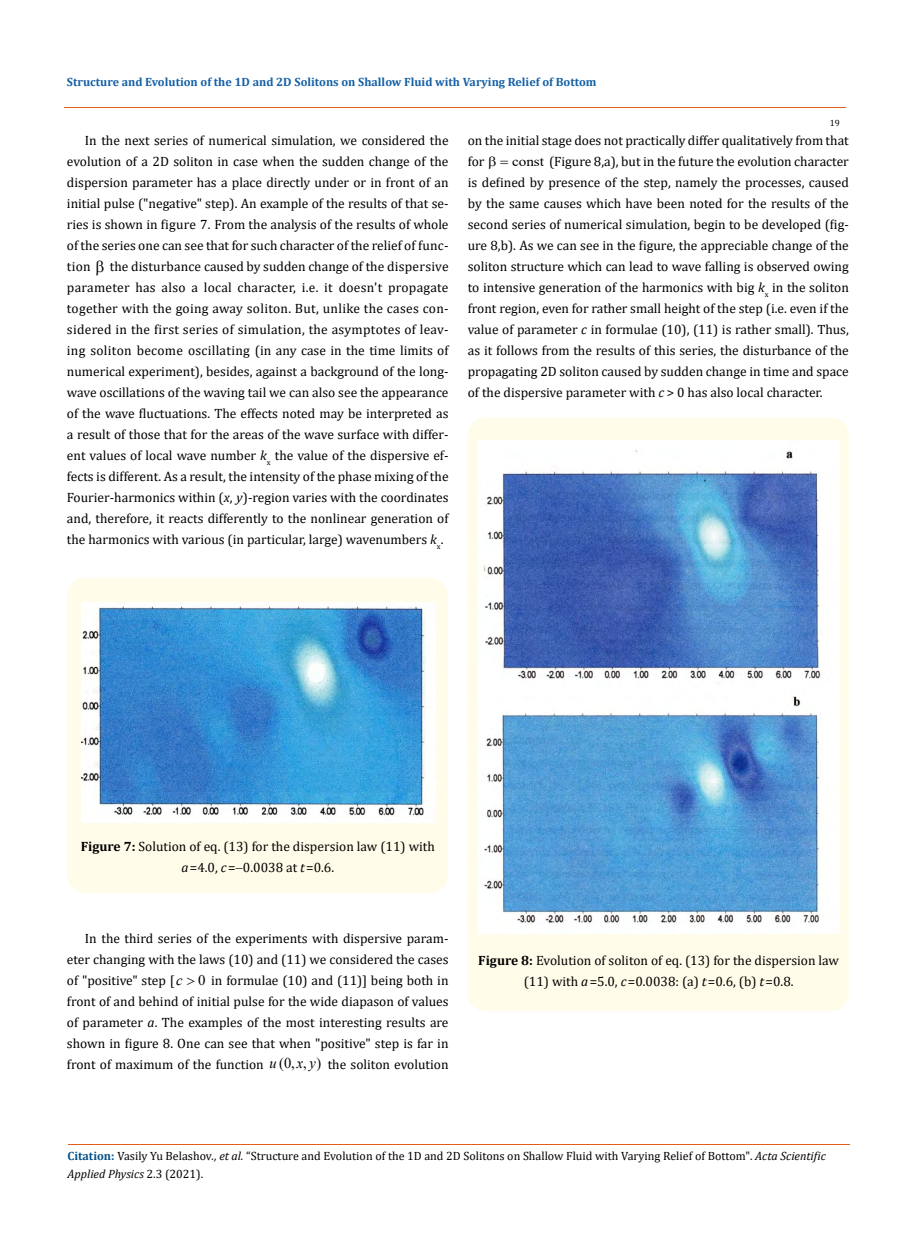
<style>
.page{position:relative;width:917px;height:1242px;background:#fff}
.page>*{position:absolute;margin:0;border:0;box-sizing:border-box;transform-origin:0 0}
.t1{font:13.5px/21px "Cambria";color:#000;text-align:justify}
.t2{font:12px/18px "Cambria";color:#000}
.t3{font:700 12px "Cambria";color:#1560a6}
.t4{font:9px "Cambria";color:#000}
.s1{font-style:italic}
.s2{font-family:"Times New Roman";font-size:13.8px}
.s3{font-weight:700}
.s4{font-family:"Times New Roman";font-style:italic;font-size:14.85px}
.s5{font-family:"Times New Roman";font-size:14.85px}
.s6{font-family:"Times New Roman";font-style:italic;font-size:15px}
.s7{font-family:"Times New Roman";font-size:15px}
.s8{font-weight:700;color:#035089}
</style>
<div class="page">
<div style="left:67px;top:578px;width:381px;height:315px;background:#fffde9;border-radius:18px"></div>
<img style="left:81px;top:602px;width:354px;height:221px">
<div style="left:468px;top:418px;width:380px;height:593px;background:#fffde9;border-radius:18px"></div>
<img style="left:479px;top:441px;width:360px;height:492px">
<hr style="left:64px;top:108px;width:781px;height:1px;background:#e05d1a">
<hr style="left:68px;top:1144px;width:781px;height:1px;background:#e05d1a">
<p class="t3" style="left:67px;top:73px;width:531px">Structure and Evolution of the 1D and 2D Solitons on Shallow Fluid with Varying Relief of Bottom</p>
<p class="t4" style="left:829px;top:118px;width:11px">19</p>
<p class="t1" style="left:67px;top:130px;width:383px;text-indent:18px">In the next series of numerical simulation, we considered the evolution of a 2D soliton in case when the sudden change of the dispersion parameter has a place directly under or in front of an initial pulse ("negative" step). An example of the results of that se&shy;ries is shown in figure 7. From the analysis of the results of whole of the series one can see that for such character of the relief of func&shy;tion</p>
<p class="t1" style="left:67px;top:256px;width:383px;text-indent:43px">the disturbance caused by sudden change of the dispersive parameter has also a local character, i.e. it doesn't propagate together with the going away soliton. But, unlike the cases con&shy;sidered in the first series of simulation, the asymptotes of leav&shy;ing soliton become oscillating (in any case in the time limits of numerical experiment), besides, against a background of the long&shy;wave oscillations of the waving tail we can also see the appearance of the wave fluctuations. The effects noted may be interpreted as a result of those that for the areas of the wave surface with differ&shy;ent values of local wave number <span class="s1">k</span><sub>x</sub> the value of the dispersive ef&shy;fects is different. As a result, the intensity of the phase mixing of the Fourier-harmonics within (<span class="s1">x</span>, <span class="s1">y</span>)-region varies with the coordinates and, therefore, it reacts differently to the nonlinear generation of the harmonics with various (in particular, large) wavenumbers <span class="s1">k</span><sub>x</sub>.</p>
<p class="t1" style="left:468px;top:130px;width:382px">on the initial stage does not practically differ qualitatively from that for</p>
<p class="t1" style="left:468px;top:151px;width:382px;text-indent:44px"><span class="s2">const</span> (Figure 8,a), but in the future the evolution character is defined by presence of the step, namely the processes, caused by the same causes which have been noted for the results of the second series of numerical simulation, begin to be developed (fig&shy;ure 8,b). As we can see in the figure, the appreciable change of the soliton structure which can lead to wave falling is observed owing to intensive generation of the harmonics with big <span class="s1">k</span><sub>x</sub> in the soliton front region, even for rather small height of the step (i.e. even if the value of parameter <span class="s1">c</span> in formulae (10), (11) is rather small). Thus, as it follows from the results of this series, the disturbance of the propagating 2D soliton caused by sudden change in time and space of the dispersive parameter with <span class="s1">с</span> &gt; 0 has also local character.</p>
<p class="t1" style="left:81px;top:836px;width:355px;text-align:center"><span class="s3">Figure 7:</span> Solution of eq. (13) for the dispersion law (11) with <span class="s1">a</span>=4.0, <span class="s1">c</span>=−0.0038 at <span class="s1">t</span>=0.6.</p>
<p class="t1" style="left:67px;top:928px;width:383px;text-indent:18px">In the third series of the experiments with dispersive param&shy;eter changing with the laws (10) and (11) we considered the cases of "positive" step [ <span class="s4">c</span> <span class="s5">0</span> in formulae (10) and (11)] being both in front of and behind of initial pulse for the wide diapason of values of parameter <span class="s1">а</span>. The examples of the most interesting results are shown in figure 8. One can see that when "positive" step is far in front of maximum of the function <span class="s6">u</span> <span class="s7">(0,</span> <span class="s6">x</span><span class="s7">,</span> <span class="s6">y</span><span class="s7">)</span> the soliton evolution</p>
<p class="t1" style="left:478px;top:949px;width:362px;text-align:center"><span class="s3">Figure 8:</span> Evolution of soliton of eq. (13) for the dispersion law (11) with <span class="s1">a</span>=5.0, <span class="s1">c</span>=0.0038: (a) <span class="s1">t</span>=0.6, (b) <span class="s1">t</span>=0.8.</p>
<p class="t2" style="left:68px;top:1147px;width:759px"><span class="s8">Citation:</span> Vasily Yu Belashov<span class="s1">., et al.</span> “Structure and Evolution of the 1D and 2D Solitons on Shallow Fluid with Varying Relief of Bottom". <span class="s1">Acta Scientific<br>Applied Physics</span> 2.3 (2021).</p>
</div>
